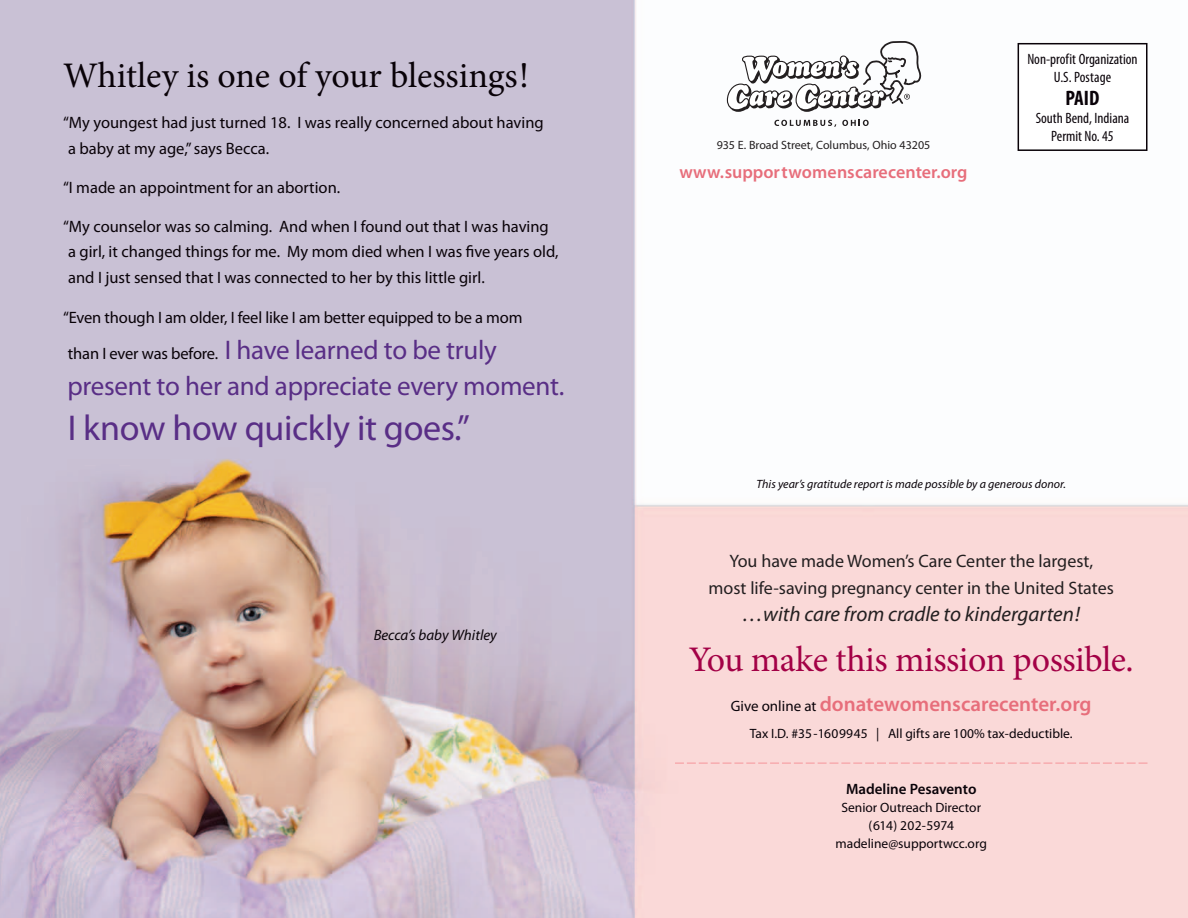
<style>
.page{position:relative;width:1188px;height:918px;background:#fff}
.page>*{position:absolute;margin:0;border:0;box-sizing:border-box;transform-origin:0 0}
.t1{font:36px "Minion Pro";letter-spacing:-.005em;color:#090208}
.t2{font:36px "Minion Pro";letter-spacing:-.015em;color:#a30146}
.t3{font:36px "Myriad Pro";letter-spacing:-.01em;color:#592e86}
.t4{font:27px/36px "Myriad Pro";letter-spacing:-.01em;color:#592e86}
.t5{font:600 21px "Myriad Pro";color:#e76e7b}
.t6{font:italic 21px "Myriad Pro";color:#231f20}
.t7{font:700 condensed 21px "Myriad Pro";color:#090208}
.t8{font:18px/27px "Myriad Pro";color:#231f20;text-align:center}
.Volunteer_Spotlight{font:600 18px "Myriad Pro";color:#e76e7b}
.t9{font:16.5px/25.5px "Myriad Pro";color:#090208}
.t10{font:condensed 15px "Myriad Pro";color:#090208}
.t11{font:italic 15px "Myriad Pro";color:#090208}
.Body_Text_9_11{font:600 15px "Myriad Pro";color:#090208}
.Body_Text_9_11-2{font:13.5px "Myriad Pro";color:#090208}
.t12{font:italic 12px "Myriad Pro";color:#090208}
.t13{font:12px "Myriad Pro";color:#231f20}
.s1{font-size:16.5px;color:#090208}
.s2{font-weight:400;font-size:15px;color:#090208}
</style>
<div class="page">
<img style="left:0;top:0;width:1188px;height:918px">
<div style="left:1018px;top:44px;width:129px;height:106px;background:#fff"></div>
<div style="left:1018px;top:43px;width:130px;height:108px;border:2px solid #090208"></div>
<svg style="left:774px;top:120px;width:62px;height:7px"></svg>
<svg style="left:842px;top:120px;width:27px;height:6px"></svg>
<svg style="left:726px;top:40px;width:195px;height:73px"></svg>
<svg style="left:675px;top:763px;width:473px;height:1px"></svg>
<p class="t1" style="left:63px;top:51px;width:468px">Whitley is one of your blessings!</p>
<p class="t9" style="left:68px;top:110px;width:477px;text-indent:-5px">“My youngest had just turned 18. I was really concerned about having a baby at my age,” says Becca.</p>
<p class="t9" style="left:63px;top:174px;width:279px">“I made an appointment for an abortion.</p>
<p class="t9" style="left:68px;top:213px;width:492px;text-indent:-5px">“My counselor was so calming. And when I found out that I was having a girl, it changed things for me. My mom died when I was five years old, and I just sensed that I was connected to her by this little girl.</p>
<p class="t9" style="left:63px;top:305px;width:461px">“Even though I am older, I feel like I am better equipped to be a mom</p>
<p class="t4" style="left:68px;top:332px;width:498px"><span class="s1">than I ever was before.</span> I have learned to be truly present to her and appreciate every moment.</p>
<p class="t3" style="left:68px;top:406px;width:404px">I know how quickly it goes.”</p>
<p class="t11" style="left:374px;top:626px;width:125px">Becca’s baby Whitley</p>
<p class="t13" style="left:717px;top:138px;width:215px">935 E. Broad Street, Columbus, Ohio 43205</p>
<p class="Volunteer_Spotlight" style="left:679px;top:160px;width:290px">www.supportwomenscarecenter.org</p>
<p class="t10" style="left:1027px;top:50px;width:112px">Non-profit Organization</p>
<p class="t10" style="left:1054px;top:68px;width:59px">U.S. Postage</p>
<p class="t7" style="left:1066px;top:85px;width:35px">PAID</p>
<p class="t10" style="left:1036px;top:109px;width:95px">South Bend, Indiana</p>
<p class="t10" style="left:1051px;top:127px;width:64px">Permit No. 45</p>
<p class="t12" style="left:757px;top:477px;width:311px">This year’s gratitude report is made possible by a generous donor.</p>
<p class="t8" style="left:709px;top:547px;width:407px">You have made Women’s Care Center the largest, most life-saving pregnancy center in the United States</p>
<p class="t6" style="left:742px;top:601px;width:339px">…with care from cradle to kindergarten!</p>
<p class="t2" style="left:689px;top:635px;width:447px">You make this mission possible.</p>
<p class="t5" style="left:731px;top:691px;width:362px"><span class="s2">Give online at</span> donatewomenscarecenter.org</p>
<p class="Body_Text_9_11-2" style="left:750px;top:725px;width:324px">Tax I.D. #35 -1609945 | All gifts are 100% tax-deductible.</p>
<p class="Body_Text_9_11" style="left:846px;top:780px;width:132px">Madeline Pesavento</p>
<p class="Body_Text_9_11-2" style="left:841px;top:799px;width:141px">Senior Outreach Director</p>
<p class="Body_Text_9_11-2" style="left:868px;top:817px;width:87px">(614) 202-5974</p>
<p class="Body_Text_9_11-2" style="left:836px;top:835px;width:153px">madeline@supportwcc.org</p>
</div>
